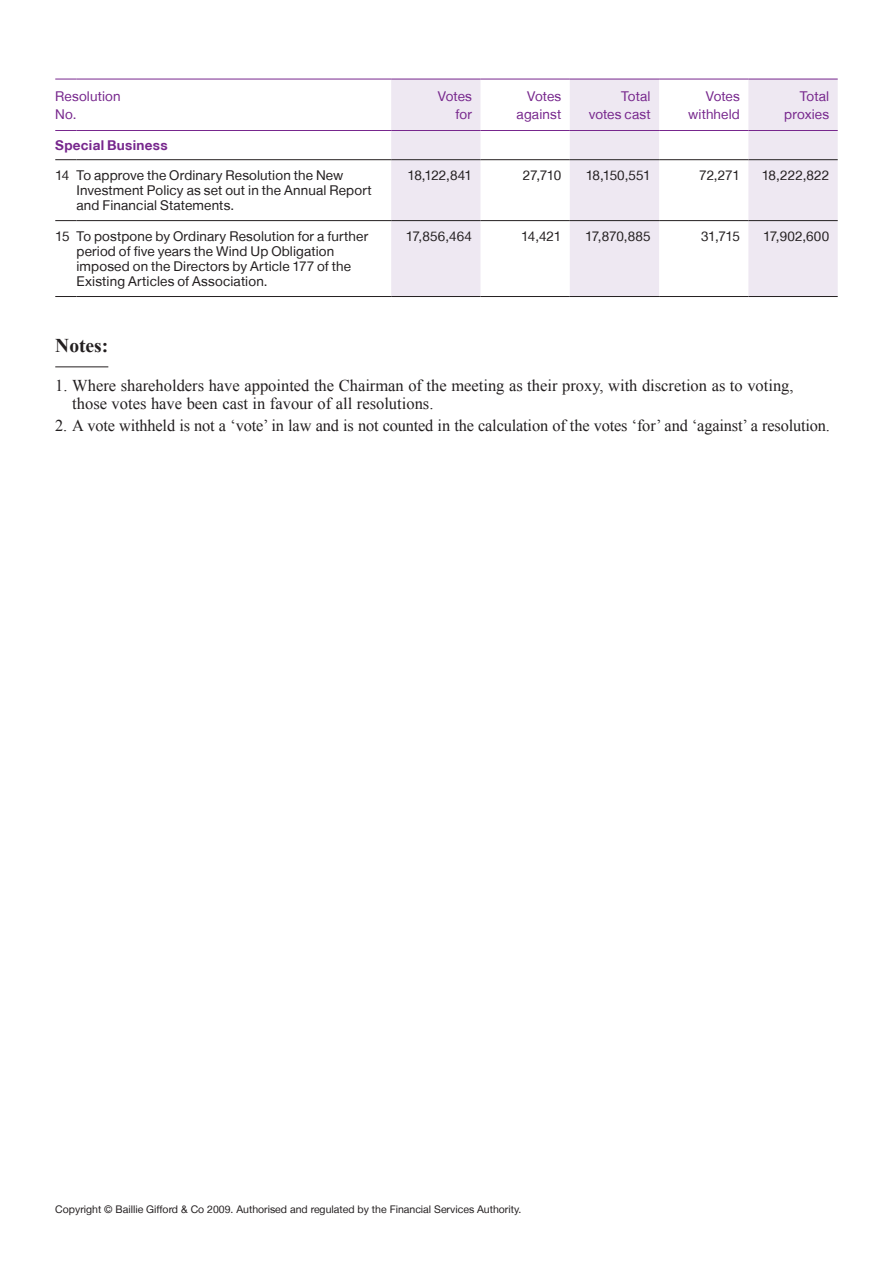
<style>
.page{position:relative;width:893px;height:1263px;background:#fff}
.page>*{position:absolute;margin:0;border:0;box-sizing:border-box;transform-origin:0 0}
._2__MAIN_HEADING_13{font:700 19.5px "Times New Roman";color:#231f20}
.BODY_TEXT_11_12PT{font:16.5px/18px "Times New Roman";color:#231f20}
.Table_TEXT_Left_Alig{font:13.5px/15px "Helvetica Neue LT";letter-spacing:.01em;color:#231f20}
.Table_TEXT_Right_Ali{font:13.5px "Helvetica Neue LT";letter-spacing:-.015em;color:#231f20}
.Table_HEADING_Right{font:13.5px/18px "Helvetica Neue LT";letter-spacing:.01em;color:#77278d;text-align:right}
.Table_SUB_HEADING_PU{font:700 13.5px "Helvetica Neue LT";letter-spacing:.02em;color:#77278d}
.Table_HEADING_Left_A{font:13.5px/18px "Helvetica Neue LT";letter-spacing:.01em;color:#77278d}
.t1{font:10.5px "Helvetica Neue LT";color:#231f20}
</style>
<div class="page">
<hr style="left:55px;top:366px;width:53px;height:1px;background:#231f20">
<svg style="left:391px;top:80px;width:447px;height:216px;fill:#eee8f2"></svg>
<hr style="left:391px;top:79px;width:89px;height:1px;background:#77278d">
<hr style="left:480px;top:79px;width:90px;height:1px;background:#77278d">
<hr style="left:570px;top:79px;width:89px;height:1px;background:#77278d">
<hr style="left:659px;top:79px;width:89px;height:1px;background:#77278d">
<hr style="left:748px;top:79px;width:90px;height:1px;background:#77278d">
<hr style="left:391px;top:130px;width:89px;height:1px;background:#77278d">
<hr style="left:480px;top:130px;width:90px;height:1px;background:#77278d">
<hr style="left:570px;top:130px;width:89px;height:1px;background:#77278d">
<hr style="left:659px;top:130px;width:89px;height:1px;background:#77278d">
<hr style="left:748px;top:130px;width:90px;height:1px;background:#77278d">
<svg style="left:55px;top:79px;width:22px;height:1px"></svg>
<hr style="left:77px;top:79px;width:314px;height:1px;background:#77278d">
<svg style="left:55px;top:130px;width:22px;height:1px"></svg>
<hr style="left:77px;top:130px;width:314px;height:1px;background:#77278d">
<svg style="left:55px;top:220px;width:22px;height:1px"></svg>
<hr style="left:77px;top:220px;width:314px;height:1px;background:#231f20">
<svg style="left:55px;top:296px;width:22px;height:1px"></svg>
<hr style="left:77px;top:296px;width:314px;height:1px;background:#231f20">
<svg style="left:55px;top:159px;width:22px;height:1px"></svg>
<hr style="left:77px;top:159px;width:314px;height:1px;background:#231f20">
<hr style="left:391px;top:220px;width:89px;height:1px;background:#231f20">
<hr style="left:480px;top:220px;width:90px;height:1px;background:#231f20">
<hr style="left:570px;top:220px;width:89px;height:1px;background:#231f20">
<hr style="left:659px;top:220px;width:89px;height:1px;background:#231f20">
<hr style="left:748px;top:220px;width:90px;height:1px;background:#231f20">
<hr style="left:391px;top:296px;width:89px;height:1px;background:#231f20">
<hr style="left:480px;top:296px;width:90px;height:1px;background:#231f20">
<hr style="left:570px;top:296px;width:89px;height:1px;background:#231f20">
<hr style="left:659px;top:296px;width:89px;height:1px;background:#231f20">
<hr style="left:748px;top:296px;width:90px;height:1px;background:#231f20">
<hr style="left:391px;top:159px;width:89px;height:1px;background:#231f20">
<hr style="left:480px;top:159px;width:90px;height:1px;background:#231f20">
<hr style="left:570px;top:159px;width:89px;height:1px;background:#231f20">
<hr style="left:659px;top:159px;width:89px;height:1px;background:#231f20">
<hr style="left:748px;top:159px;width:90px;height:1px;background:#231f20">
<p class="Table_HEADING_Left_A" style="left:55px;top:87px;width:67px">Resolution<br>No.</p>
<p class="Table_HEADING_Right" style="left:438px;top:87px;width:36px">Votes</p>
<p class="Table_HEADING_Right" style="left:456px;top:105px;width:18px">for</p>
<p class="Table_HEADING_Right" style="left:527px;top:87px;width:36px">Votes</p>
<p class="Table_HEADING_Right" style="left:517px;top:105px;width:46px">against</p>
<p class="Table_HEADING_Right" style="left:589px;top:87px;width:63px">Total votes cast</p>
<p class="Table_HEADING_Right" style="left:706px;top:87px;width:36px">Votes</p>
<p class="Table_HEADING_Right" style="left:688px;top:105px;width:53px">withheld</p>
<p class="Table_HEADING_Right" style="left:784px;top:87px;width:46px">Total proxies</p>
<p class="Table_SUB_HEADING_PU" style="left:55px;top:137px;width:114px">Special Business</p>
<p class="Table_TEXT_Left_Alig" style="left:55px;top:167px;width:16px">14</p>
<p class="Table_TEXT_Left_Alig" style="left:77px;top:167px;width:297px">To approve the Ordinary Resolution the New<br>Investment Policy as set out in the Annual Report and Financial Statements.</p>
<p class="Table_TEXT_Right_Ali" style="left:407px;top:167px;width:66px">18,122,841</p>
<p class="Table_TEXT_Right_Ali" style="left:523px;top:167px;width:40px">27,710</p>
<p class="Table_TEXT_Right_Ali" style="left:586px;top:167px;width:66px">18,150,551</p>
<p class="Table_TEXT_Right_Ali" style="left:699px;top:167px;width:42px">72,271</p>
<p class="Table_TEXT_Right_Ali" style="left:762px;top:167px;width:69px">18,222,822</p>
<p class="Table_TEXT_Left_Alig" style="left:55px;top:228px;width:16px">15</p>
<p class="Table_TEXT_Left_Alig" style="left:77px;top:228px;width:293px">To postpone by Ordinary Resolution for a further period of five years the Wind Up Obligation imposed on the Directors by Article 177 of the Existing Articles of Association.</p>
<p class="Table_TEXT_Right_Ali" style="left:406px;top:228px;width:68px">17,856,464</p>
<p class="Table_TEXT_Right_Ali" style="left:521px;top:228px;width:42px">14,421</p>
<p class="Table_TEXT_Right_Ali" style="left:585px;top:228px;width:67px">17,870,885</p>
<p class="Table_TEXT_Right_Ali" style="left:701px;top:228px;width:40px">31,715</p>
<p class="Table_TEXT_Right_Ali" style="left:763px;top:228px;width:68px">17,902,600</p>
<p class="_2__MAIN_HEADING_13" style="left:55px;top:332px;width:55px">Notes:</p>
<p class="BODY_TEXT_11_12PT" style="left:72px;top:376px;width:723px;text-indent:-17px">1. Where shareholders have appointed the Chairman of the meeting as their proxy, with discretion as to voting, those votes have been cast in favour of all resolutions.</p>
<p class="BODY_TEXT_11_12PT" style="left:55px;top:417px;width:776px">2. A vote withheld is not a ‘vote’ in law and is not counted in the calculation of the votes ‘for’ and ‘against’ a resolution.</p>
<p class="t1" style="left:55px;top:1203px;width:468px">Copyright © Baillie Gifford &amp; Co 2009. Authorised and regulated by the Financial Services Authority.</p>
</div>
